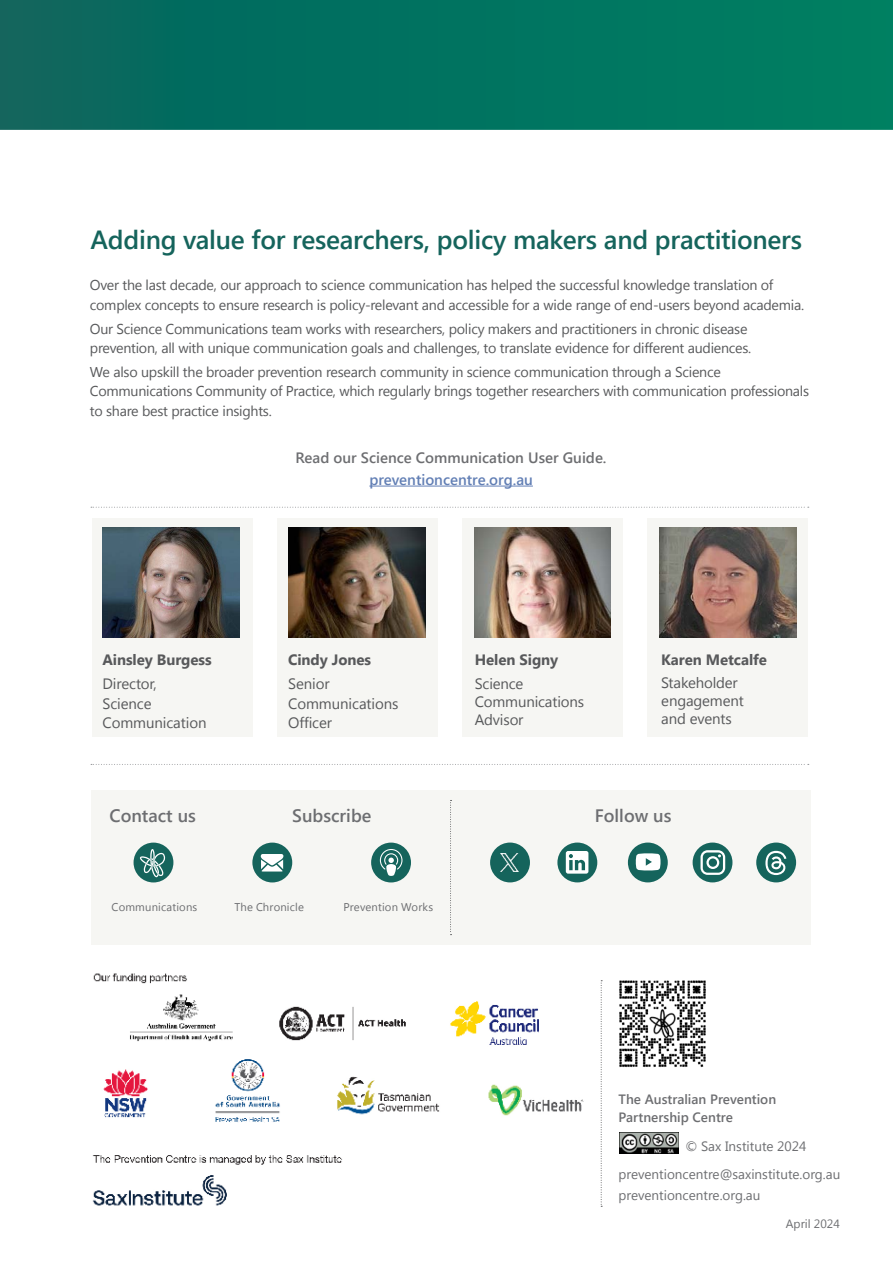
<style>
.page{position:relative;width:893px;height:1263px;background:#fff}
.page>*{position:absolute;margin:0;border:0;box-sizing:border-box;transform-origin:0 0}
.t1{font:600 26.25px "Segoe UI";letter-spacing:-.01em;color:#15645c}
.t2{font:600 18px "Segoe UI";color:#6d6e71}
.t3{font:15px/19.5px "Segoe UI";letter-spacing:-.01em;color:#58595b}
.t4{font:700 15px "Segoe UI";letter-spacing:-.005em;color:#58595b}
.t5{font:600 15px "Segoe UI";color:#6d6e71}
.t6{font:600 15px "Segoe UI";color:#627fb5}
.t7{font:14.25px/19.5px "Segoe UI";letter-spacing:-.02em;color:#58595b}
.t8{font:13.5px/28px "Segoe UI";color:#6d6e71}
.t9{font:600 13.5px/18px "Segoe UI";color:#6d6e71}
.t10{font:12px "Segoe UI";color:#6d6e71}
.t11{font:11.25px "Segoe UI";letter-spacing:.015em;color:#6d6e71}
</style>
<div class="page">
<div style="left:91px;top:790px;width:719px;height:154px;background:#f6f6f3"></div>
<svg style="left:450px;top:800px;width:2px;height:135px"></svg>
<svg style="left:601px;top:980px;width:1px;height:227px"></svg>
<div style="left:490px;top:842px;width:40px;height:40px;background:#15645c;border-radius:50%"></div>
<img style="left:500px;top:854px;width:18px;height:18px">
<div style="left:557px;top:842px;width:40px;height:40px;background:#15645c;border-radius:50%"></div>
<svg style="left:566px;top:851px;width:22px;height:23px"></svg>
<div style="left:628px;top:842px;width:40px;height:40px;background:#15645c;border-radius:50%"></div>
<svg style="left:636px;top:853px;width:24px;height:17px"></svg>
<div style="left:693px;top:842px;width:39px;height:40px;background:#15645c;border-radius:50%"></div>
<svg style="left:700px;top:850px;width:25px;height:25px"></svg>
<div style="left:756px;top:842px;width:40px;height:40px;background:#15645c;border-radius:50%"></div>
<svg style="left:765px;top:851px;width:21px;height:24px"></svg>
<svg style="left:91px;top:764px;width:718px;height:1px"></svg>
<div style="left:252px;top:842px;width:40px;height:40px;background:#15645c;border-radius:50%"></div>
<svg style="left:261px;top:854px;width:22px;height:17px"></svg>
<div style="left:371px;top:842px;width:40px;height:40px;background:#15645c;border-radius:50%"></div>
<svg style="left:380px;top:849px;width:22px;height:27px"></svg>
<div style="left:134px;top:842px;width:39px;height:40px;background:#15645c;border-radius:50%"></div>
<svg style="left:140px;top:849px;width:25px;height:28px"></svg>
<svg style="left:91px;top:507px;width:718px;height:1px"></svg>
<hr style="left:369px;top:486px;width:164px;height:1px;background:#627fb5">
<svg style="left:0;top:0;width:893px;height:130px;background:#02725f"></svg>
<div style="left:92px;top:518px;width:160px;height:219px;background:#f6f6f3"></div>
<img style="left:102px;top:528px;width:137px;height:109px">
<div style="left:277px;top:518px;width:161px;height:219px;background:#f6f6f3"></div>
<img style="left:289px;top:528px;width:137px;height:109px">
<div style="left:462px;top:518px;width:161px;height:219px;background:#f6f6f3"></div>
<img style="left:474px;top:528px;width:137px;height:109px">
<div style="left:648px;top:518px;width:160px;height:219px;background:#f6f6f3"></div>
<img style="left:659px;top:528px;width:137px;height:109px">
<img style="left:619px;top:1133px;width:59px;height:20px">
<img style="left:619px;top:980px;width:87px;height:88px">
<img style="left:92px;top:973px;width:492px;height:233px">
<h1 class="t1" style="left:91px;top:218px;width:713px">Adding value for researchers, policy makers and practitioners</h1>
<p class="t7" style="left:90px;top:275px;width:716px">Over the last decade, our approach to science communication has helped the successful knowledge translation of complex concepts to ensure research is policy-relevant and accessible for a wide range of end-users beyond academia.</p>
<p class="t7" style="left:90px;top:318px;width:663px">Our Science Communications team works with researchers, policy makers and practitioners in chronic disease prevention, all with unique communication goals and challenges, to translate evidence for different audiences.</p>
<p class="t7" style="left:90px;top:361px;width:721px">We also upskill the broader prevention research community in science communication through a Science<br>Communications Community of Practice, which regularly brings together researchers with communication professionals to share best practice insights.</p>
<p class="t5" style="left:296px;top:445px;width:312px">Read our Science Communication User Guide.</p>
<p class="t6" style="left:369px;top:467px;width:165px">preventioncentre.org.au</p>
<p class="t4" style="left:102px;top:649px;width:111px">Ainsley Burgess</p>
<p class="t3" style="left:102px;top:673px;width:106px">Director,<br>Science<br>Communication</p>
<p class="t4" style="left:288px;top:649px;width:85px">Cindy Jones</p>
<p class="t3" style="left:288px;top:673px;width:112px">Senior<br>Communications<br>Officer</p>
<p class="t4" style="left:475px;top:649px;width:85px">Helen Signy</p>
<p class="t3" style="left:475px;top:674px;width:111px;line-height:18px">Science<br>Communications<br>Advisor</p>
<p class="t4" style="left:661px;top:649px;width:107px">Karen Metcalfe</p>
<p class="t3" style="left:661px;top:673px;width:84px;line-height:18px">Stakeholder engagement and events</p>
<p class="t2" style="left:110px;top:801px;width:88px">Contact us</p>
<p class="t2" style="left:292px;top:801px;width:81px">Subscribe</p>
<p class="t2" style="left:595px;top:801px;width:78px">Follow us</p>
<p class="t11" style="left:112px;top:899px;width:87px">Communications</p>
<p class="t11" style="left:234px;top:899px;width:71px">The Chronicle</p>
<p class="t11" style="left:343px;top:899px;width:91px">Prevention Works</p>
<p class="t9" style="left:619px;top:1090px;width:159px">The Australian Prevention<br>Partnership Centre</p>
<p class="t8" style="left:619px;top:1132px;width:223px;text-indent:67px">© Sax Institute 2024 preventioncentre@saxinstitute.org.au</p>
<p class="t8" style="left:619px;top:1181px;width:143px">preventioncentre.org.au</p>
<p class="t10" style="left:786px;top:1216px;width:55px">April 2024</p>
</div>
